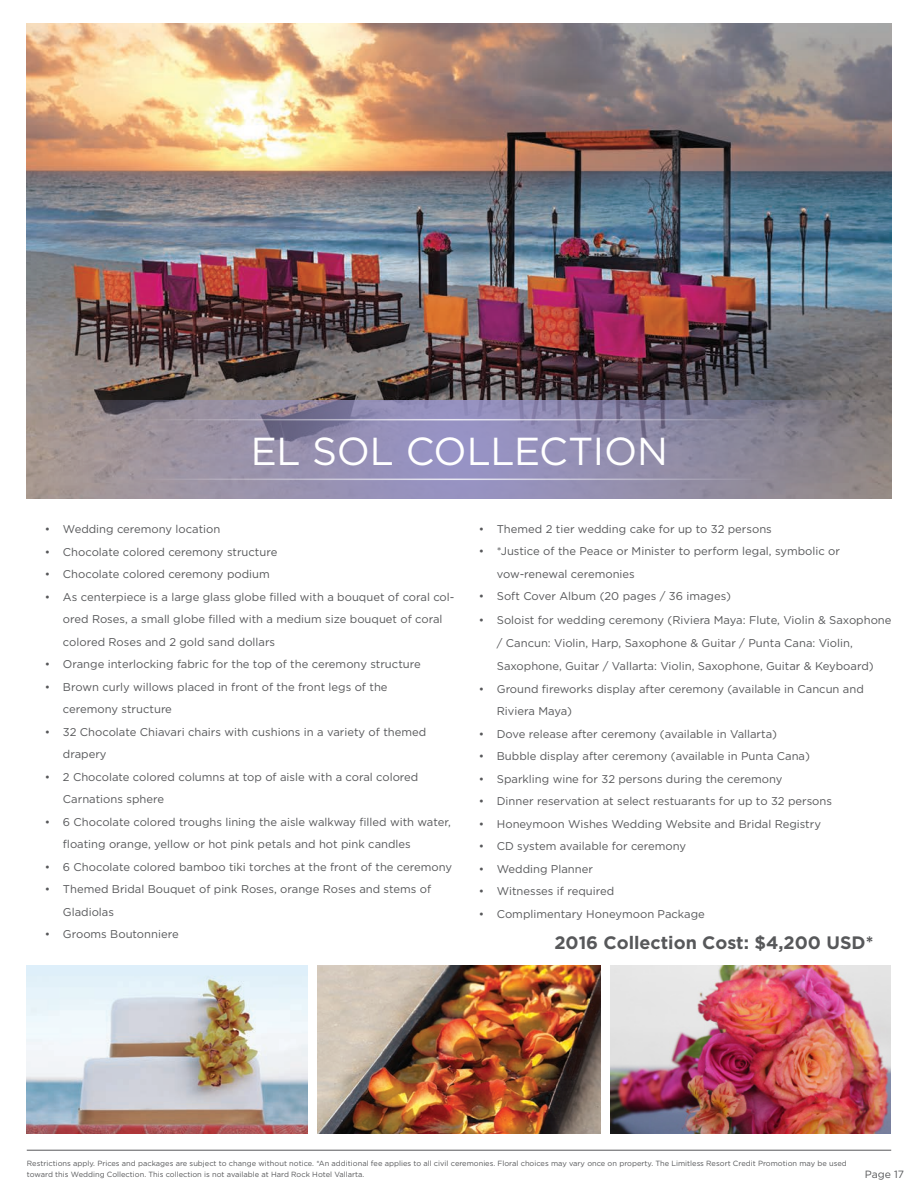
<style>
.page{position:relative;width:918px;height:1188px;background:#fff}
.page>*{position:absolute;margin:0;border:0;box-sizing:border-box;transform-origin:0 0}
.t1{font:39px "Gotham";letter-spacing:-.01em;color:#fff}
.t2{font:700 18px "Gotham";color:#57585a}
.t3{font:11.25px/22.5px "Gotham";color:#57585a}
.t4{font:10.5px "Gotham";color:#57585a}
.t5{font:7.5px/10.8px "Gotham";color:#57585a}
</style>
<div class="page">
<hr style="left:27px;top:1150px;width:864px;height:1px;background:#57585a">
<img style="left:27px;top:23px;width:864px;height:377px">
<img style="left:27px;top:966px;width:280px;height:168px">
<img style="left:611px;top:966px;width:280px;height:168px">
<img style="left:317px;top:966px;width:284px;height:168px">
<svg style="left:27px;top:400px;width:865px;height:99px;background:#928ba2"></svg>
<hr style="left:139px;top:479px;width:628px;height:1px;background:#fff">
<hr style="left:139px;top:419px;width:628px;height:1px;background:#fff">
<p class="t1" style="left:251px;top:430px;width:419px">EL SOL COLLECTION</p>
<p class="t3" style="left:45px;top:518px;width:177px">• Wedding ceremony location</p>
<p class="t3" style="left:45px;top:540px;width:234px">• Chocolate colored ceremony structure</p>
<p class="t3" style="left:45px;top:563px;width:226px">• Chocolate colored ceremony podium</p>
<p class="t3" style="left:63px;top:585px;width:393px;text-indent:-18px">• As centerpiece is a large glass globe filled with a bouquet of coral col&shy;ored Roses, a small globe filled with a medium size bouquet of coral colored Roses and 2 gold sand dollars</p>
<p class="t3" style="left:45px;top:653px;width:377px">• Orange interlocking fabric for the top of the ceremony structure</p>
<p class="t3" style="left:63px;top:675px;width:326px;text-indent:-18px">• Brown curly willows placed in front of the front legs of the ceremony structure</p>
<p class="t3" style="left:63px;top:720px;width:365px;text-indent:-18px">• 32 Chocolate Chiavari chairs with cushions in a variety of themed drapery</p>
<p class="t3" style="left:63px;top:765px;width:357px;text-indent:-18px">• 2 Chocolate colored columns at top of aisle with a coral colored<br>Carnations sphere</p>
<p class="t3" style="left:63px;top:810px;width:389px;text-indent:-18px">• 6 Chocolate colored troughs lining the aisle walkway filled with water, floating orange, yellow or hot pink petals and hot pink candles</p>
<p class="t3" style="left:45px;top:855px;width:409px">• 6 Chocolate colored bamboo tiki torches at the front of the ceremony</p>
<p class="t3" style="left:63px;top:878px;width:370px;text-indent:-18px">• Themed Bridal Bouquet of pink Roses, orange Roses and stems of<br>Gladiolas</p>
<p class="t3" style="left:45px;top:923px;width:135px">• Grooms Boutonniere</p>
<p class="t3" style="left:479px;top:517px;width:295px">• Themed 2 tier wedding cake for up to 32 persons</p>
<p class="t3" style="left:497px;top:540px;width:345px;text-indent:-18px">• *Justice of the Peace or Minister to perform legal, symbolic or vow-renewal ceremonies</p>
<p class="t3" style="left:479px;top:585px;width:254px">• Soft Cover Album (20 pages / 36 images)</p>
<p class="t3" style="left:497px;top:608px;width:396px;line-height:23.2px;text-indent:-18px">• Soloist for wedding ceremony (Riviera Maya: Flute, Violin &amp; Saxophone / Cancun: Violin, Harp, Saxophone &amp; Guitar / Punta Cana: Violin,<br>Saxophone, Guitar / Vallarta: Violin, Saxophone, Guitar &amp; Keyboard)</p>
<p class="t3" style="left:497px;top:677px;width:368px;text-indent:-18px">• Ground fireworks display after ceremony (available in Cancun and<br>Riviera Maya)</p>
<p class="t3" style="left:479px;top:722px;width:300px">• Dove release after ceremony (available in Vallarta)</p>
<p class="t3" style="left:479px;top:745px;width:333px">• Bubble display after ceremony (available in Punta Cana)</p>
<p class="t3" style="left:479px;top:767px;width:305px">• Sparkling wine for 32 persons during the ceremony</p>
<p class="t3" style="left:479px;top:790px;width:355px">• Dinner reservation at select restuarants for up to 32 persons</p>
<p class="t3" style="left:479px;top:812px;width:344px">• Honeymoon Wishes Wedding Website and Bridal Registry</p>
<p class="t3" style="left:479px;top:835px;width:209px">• CD system available for ceremony</p>
<p class="t3" style="left:479px;top:857px;width:116px">• Wedding Planner</p>
<p class="t3" style="left:479px;top:880px;width:137px">• Witnesses if required</p>
<p class="t3" style="left:479px;top:902px;width:228px">• Complimentary Honeymoon Package</p>
<p class="t2" style="left:554px;top:932px;width:321px">2016 Collection Cost: $4,200 USD*</p>
<p class="t5" style="left:27px;top:1158px;width:821px">Restrictions apply. Prices and packages are subject to change without notice. *An additional fee applies to all civil ceremonies. Floral choices may vary once on property. The Limitless Resort Credit Promotion may be used toward this Wedding Collection. This collection is not available at Hard Rock Hotel Vallarta.</p>
<p class="t4" style="left:865px;top:1169px;width:41px">Page 17</p>
</div>
